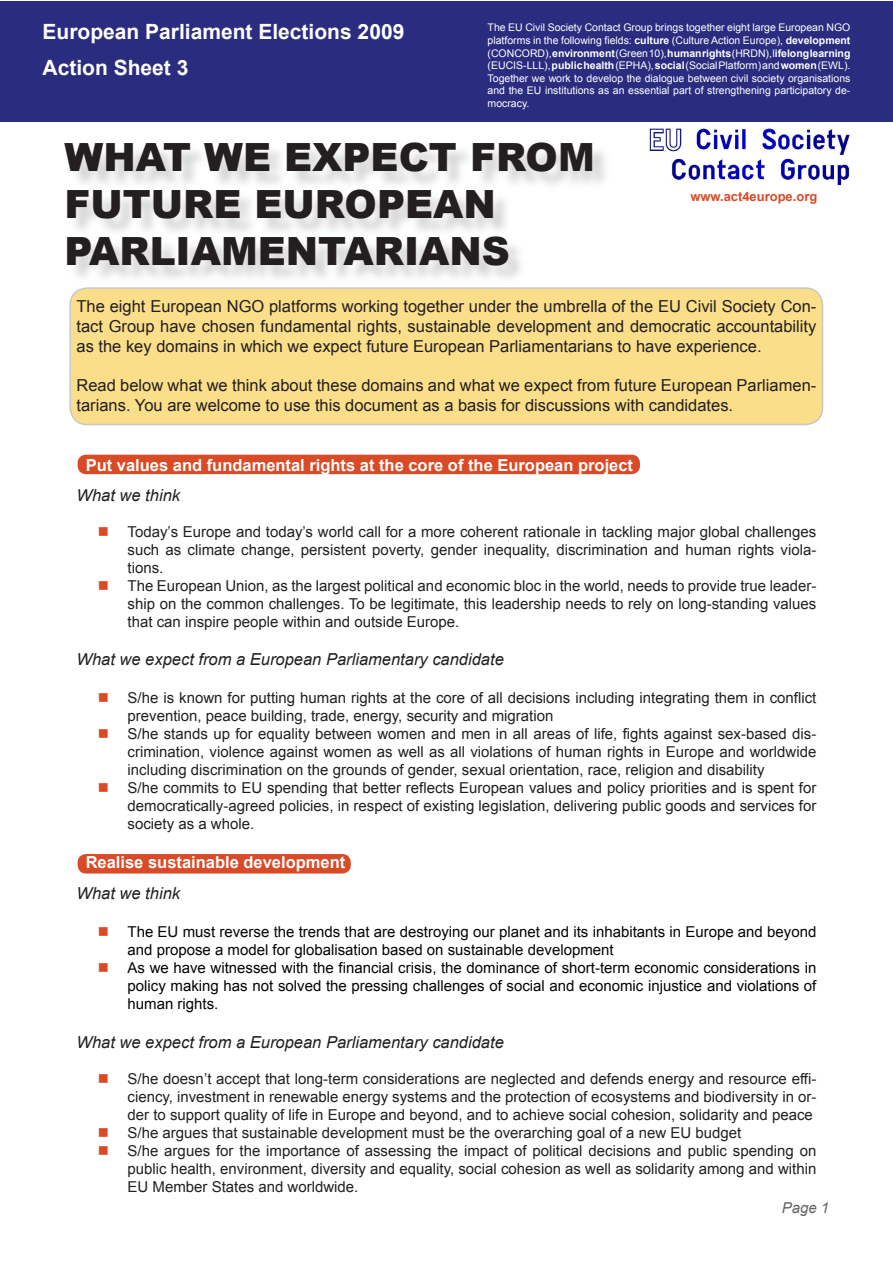
<style>
.page{position:relative;width:893px;height:1263px;background:#fff}
.page>*{position:absolute;margin:0;border:0;box-sizing:border-box;transform-origin:0 0}
.t1{font:900 38.85px "Arial";color:#231f20}
.t2{font:700 21px "Arial";color:#fff}
.t3{font:16.5px/19.8px "Arial";color:#231f20;text-align:justify}
.t4{font:italic 16.5px "Arial";color:#231f20}
.t5{font:700 16.5px "Arial";color:#fff}
.Bullets{font:15px/18px "Arial";color:#231f20;text-align:justify}
.Bullets-2{font:15px/18px "Arial";color:#040503}
.t6{font:italic 15px "Arial";color:#646464}
.t7{font:700 12.9px "Arial";color:#d94b26}
.t8{font:10.5px/12.6px "Arial";color:#fff;text-align:justify}
.s1{font-weight:700}
.s2{color:#d94b26}
</style>
<div class="page">
<img style="left:649px;top:128px;width:201px;height:58px">
<div style="left:70px;top:288px;width:752px;height:136px;background:#fade89;border-radius:17px"></div>
<div style="left:69px;top:287px;width:754px;height:138px;border:2px solid #c8c7c7;border-radius:17px"></div>
<div style="left:0;top:1px;width:893px;height:121px;background:#2a2d7f"></div>
<div style="left:67px;top:144px;width:545px;height:141px;background:#c8c7c7;opacity:.75"></div>
<div style="left:78px;top:854px;width:273px;height:19px;background:#d94b26;border-radius:9px"></div>
<div style="left:78px;top:455px;width:562px;height:19px;background:#d94b26;border-radius:9px"></div>
<p class="t2" style="left:43px;top:17px;width:363px">European Parliament Elections 2009</p>
<p class="t2" style="left:43px;top:53px;width:147px">Action Sheet 3</p>
<p class="t8" style="left:488px;top:22px;width:364px">The EU Civil Society Contact Group brings together eight large European NGO platforms in the following fields: <span class="s1">culture</span> (Culture Action Europe), <span class="s1">development </span>(CONCORD), <span class="s1">environment</span> (Green 10), <span class="s1">human rights</span> (HRDN), l<span class="s1">ifelong learning </span>(EUCIS-LLL), <span class="s1">public health</span> (EPHA), <span class="s1">social</span> (Social Platform) and <span class="s1">women</span> (EWL).<br>Together we work to develop the dialogue between civil society organisations and the EU institutions as an essential part of strengthening participatory de&shy;mocracy.</p>
<p class="t1" style="left:64px;top:129px;width:532px">WHAT WE EXPECT FROM</p>
<p class="t1" style="left:64px;top:176px;width:433px">FUTURE EUROPEAN</p>
<p class="t1" style="left:64px;top:223px;width:447px">PARLIAMENTARIANS</p>
<p class="t7" style="left:690px;top:188px;width:128px">www.act4europe.org</p>
<p class="t3" style="left:77px;top:297px;width:741px">The eight European NGO platforms working together under the umbrella of the EU Civil Society Con&shy;tact Group have chosen fundamental rights, sustainable development and democratic accountability as the key domains in which we expect future European Parliamentarians to have experience.</p>
<p class="t3" style="left:77px;top:376px;width:741px">Read below what we think about these domains and what we expect from future European Parliamen&shy;tarians. You are welcome to use this document as a basis for discussions with candidates.</p>
<p class="t5" style="left:86px;top:454px;width:549px">Put values and fundamental rights at the core of the European project</p>
<p class="t4" style="left:77px;top:485px;width:105px">What we think</p>
<p class="Bullets" style="left:128px;top:523px;width:690px;text-indent:-30px"><span class="s2">■</span> Today’s Europe and today’s world call for a more coherent rationale in tackling major global challenges such as climate change, persistent poverty, gender inequality, discrimination and human rights viola&shy;tions.</p>
<p class="Bullets" style="left:128px;top:577px;width:690px;text-indent:-30px"><span class="s2">■</span> The European Union, as the largest political and economic bloc in the world, needs to provide true leader&shy;ship on the common challenges. To be legitimate, this leadership needs to rely on long-standing values that can inspire people within and outside Europe.</p>
<p class="t4" style="left:77px;top:648px;width:429px">What we expect from a European Parliamentary candidate</p>
<p class="Bullets" style="left:128px;top:689px;width:690px;text-indent:-30px"><span class="s2">■</span> S/he is known for putting human rights at the core of all decisions including integrating them in conflict prevention, peace building, trade, energy, security and migration</p>
<p class="Bullets" style="left:128px;top:725px;width:690px;text-indent:-30px"><span class="s2">■</span> S/he stands up for equality between women and men in all areas of life, fights against sex-based dis&shy;crimination, violence against women as well as all violations of human rights in Europe and worldwide including discrimination on the grounds of gender, sexual orientation, race, religion and disability</p>
<p class="Bullets" style="left:128px;top:779px;width:690px;text-indent:-30px"><span class="s2">■</span> S/he commits to EU spending that better reflects European values and policy priorities and is spent for democratically-agreed policies, in respect of existing legislation, delivering public goods and services for society as a whole.</p>
<p class="t5" style="left:86px;top:852px;width:261px">Realise sustainable development</p>
<p class="t4" style="left:77px;top:882px;width:105px">What we think</p>
<p class="Bullets-2" style="left:128px;top:923px;width:690px;text-indent:-30px"><span class="s2">■</span> The EU must reverse the trends that are destroying our planet and its inhabitants in Europe and beyond and propose a model for globalisation based on sustainable development</p>
<p class="Bullets-2" style="left:128px;top:959px;width:690px;text-align:justify;text-indent:-30px"><span class="s2">■</span> As we have witnessed with the financial crisis, the dominance of short-term economic considerations in policy making has not solved the pressing challenges of social and economic injustice and violations of human rights.</p>
<p class="t4" style="left:77px;top:1032px;width:429px">What we expect from a European Parliamentary candidate</p>
<p class="Bullets" style="left:128px;top:1070px;width:690px;text-indent:-30px"><span class="s2">■</span> S/he doesn’t accept that long-term considerations are neglected and defends energy and resource effi&shy;ciency, investment in renewable energy systems and the protection of ecosystems and biodiversity in or&shy;der to support quality of life in Europe and beyond, and to achieve social cohesion, solidarity and peace</p>
<p class="Bullets" style="left:98px;top:1124px;width:645px"><span class="s2">■</span> S/he argues that sustainable development must be the overarching goal of a new EU budget</p>
<p class="Bullets" style="left:128px;top:1142px;width:690px;text-indent:-30px"><span class="s2">■</span> S/he argues for the importance of assessing the impact of political decisions and public spending on public health, environment, diversity and equality, social cohesion as well as solidarity among and within EU Member States and worldwide.</p>
<p class="t6" style="left:782px;top:1198px;width:37px">Page</p>
</div>
